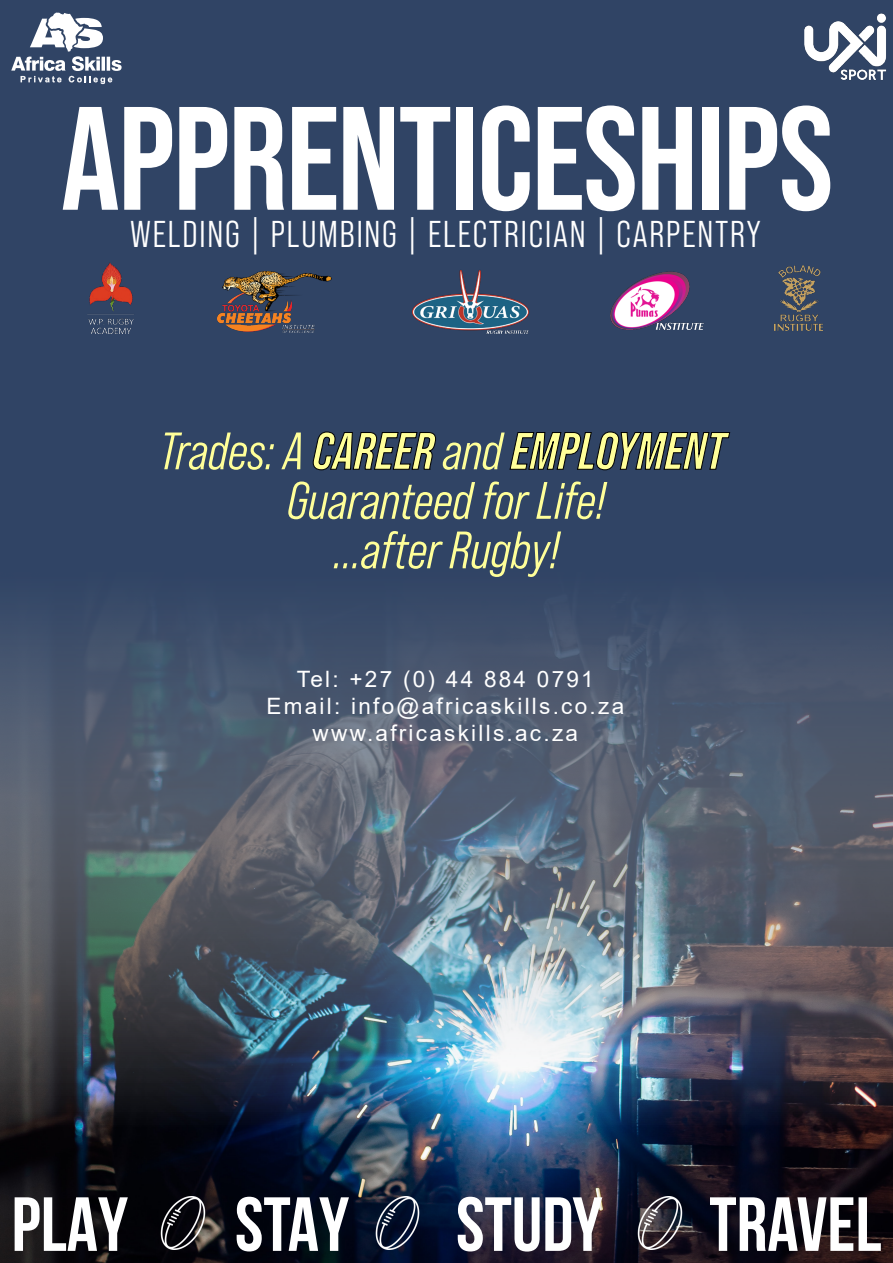
<style>
.page{position:relative;width:893px;height:1263px;background:#fff}
.page>*{position:absolute;margin:0;border:0;box-sizing:border-box;transform-origin:0 0}
.t1{font:700 146.85px "Bebas Neue Pro";letter-spacing:-.01em;color:#fff}
.t2{font:700 76.5px "Bebas Neue";color:#fff}
.t3{font:italic 52.5px/49.5px "Bebas Neue Pro Middle";color:#ff9;text-align:center}
.t4{font:italic 700 52.5px "Bebas Neue Pro";color:#ff9}
.t5{font:37.35px "Bebas Neue Pro Middle";letter-spacing:.05em;color:#fff}
.t6{font:22.5px/27px "Arial";letter-spacing:.1em;color:#fff;text-align:center}
.s1{font-family:"Bebas Neue Pro Middle";font-weight:400}
</style>
<div class="page">
<img style="left:0;top:0;width:893px;height:1263px">
<svg style="left:312px;top:431px;width:124px;height:40px"></svg>
<svg style="left:509px;top:431px;width:222px;height:40px"></svg>
<img style="left:801px;top:12px;width:87px;height:71px">
<svg style="left:11px;top:12px;width:111px;height:72px"></svg>
<img style="left:771px;top:263px;width:55px;height:71px">
<img style="left:218px;top:271px;width:113px;height:61px">
<img style="left:609px;top:269px;width:98px;height:68px">
<img style="left:88px;top:263px;width:47px;height:71px">
<img style="left:399px;top:267px;width:142px;height:74px">
<img style="left:157px;top:1197px;width:52px;height:52px">
<img style="left:371px;top:1197px;width:53px;height:52px">
<img style="left:634px;top:1197px;width:52px;height:52px">
<h1 class="t1" style="left:61px;top:75px;width:774px">APPRENTICESHIPS</h1>
<h3 class="t5" style="left:130px;top:213px;width:632px">WELDING | PLUMBING | ELECTRICIAN | CARPENTRY</h3>
<h3 class="t4" style="left:159px;top:421px;width:567px"><span class="s1">Trades: A</span> CAREER <span class="s1">and</span> EMPLOYMENT</h3>
<h3 class="t3" style="left:287px;top:476px;width:320px">Guaranteed for Life! ...after Rugby!</h3>
<p class="t6" style="left:266px;top:666px;width:359px">Tel: +27 (0) 44 884 0791<br>Email: info@africaskills.co.za www.africaskills.ac.za</p>
<h2 class="t2" style="left:12px;top:1182px;width:118px">PLAY</h2>
<h2 class="t2" style="left:235px;top:1182px;width:116px">STAY</h2>
<h2 class="t2" style="left:456px;top:1182px;width:148px">STUDY</h2>
<h2 class="t2" style="left:709px;top:1182px;width:174px">TRAVEL</h2>
</div>
